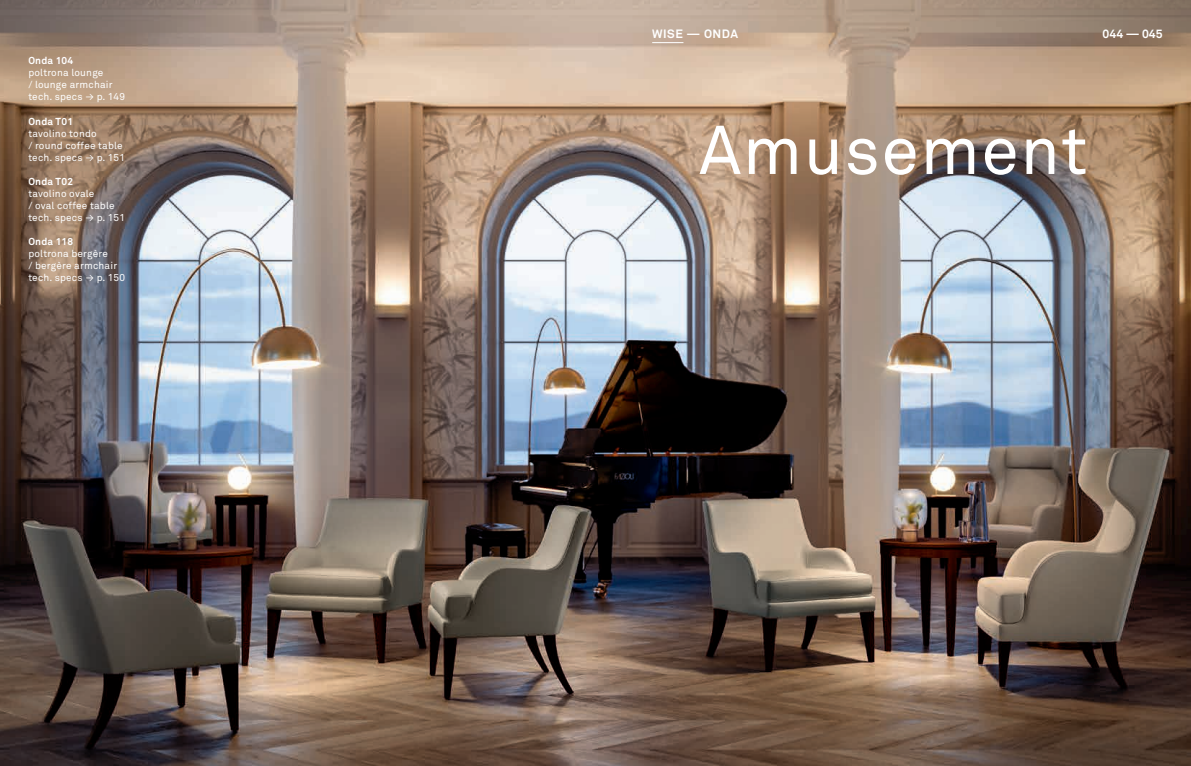
<style>
.page{position:relative;width:1191px;height:766px;background:#fff}
.page>*{position:absolute;margin:0;border:0;box-sizing:border-box;transform-origin:0 0}
.t1{font:68px "Akkurat";letter-spacing:.02em;color:#fff}
.t2{font:700 12px "Akkurat";letter-spacing:.035em;color:#fff}
.t3{font:10px/12px "Akkurat";letter-spacing:.02em;color:#fff}
.t4{font:700 10px "Akkurat";letter-spacing:.02em;color:#fff}
</style>
<div class="page">
<img style="left:0;top:0;width:1191px;height:765px">
<hr style="left:652px;top:42px;width:31px;height:1px;background:#fff">
<p class="t4" style="left:28px;top:55px;width:46px">Onda 104</p>
<p class="t3" style="left:28px;top:67px;width:98px">poltrona lounge<br>/ lounge armchair tech. specs ≥ p. 149</p>
<p class="t4" style="left:28px;top:115px;width:46px">Onda T01</p>
<p class="t3" style="left:28px;top:127px;width:98px">tavolino tondo<br>/ round coffee table tech. specs ≥ p. 151</p>
<p class="t4" style="left:28px;top:175px;width:46px">Onda T02</p>
<p class="t3" style="left:28px;top:187px;width:98px">tavolino ovale<br>/ oval coffee table tech. specs ≥ p. 151</p>
<p class="t4" style="left:28px;top:235px;width:46px">Onda 118</p>
<p class="t3" style="left:28px;top:247px;width:98px">poltrona bergère<br>/ bergère armchair tech. specs ≥ p. 150</p>
<p class="t2" style="left:652px;top:26px;width:87px">WISE — ONDA</p>
<p class="t2" style="left:1102px;top:26px;width:61px">044 — 045</p>
<h1 class="t1" style="left:699px;top:110px;width:390px">Amusement</h1>
</div>
